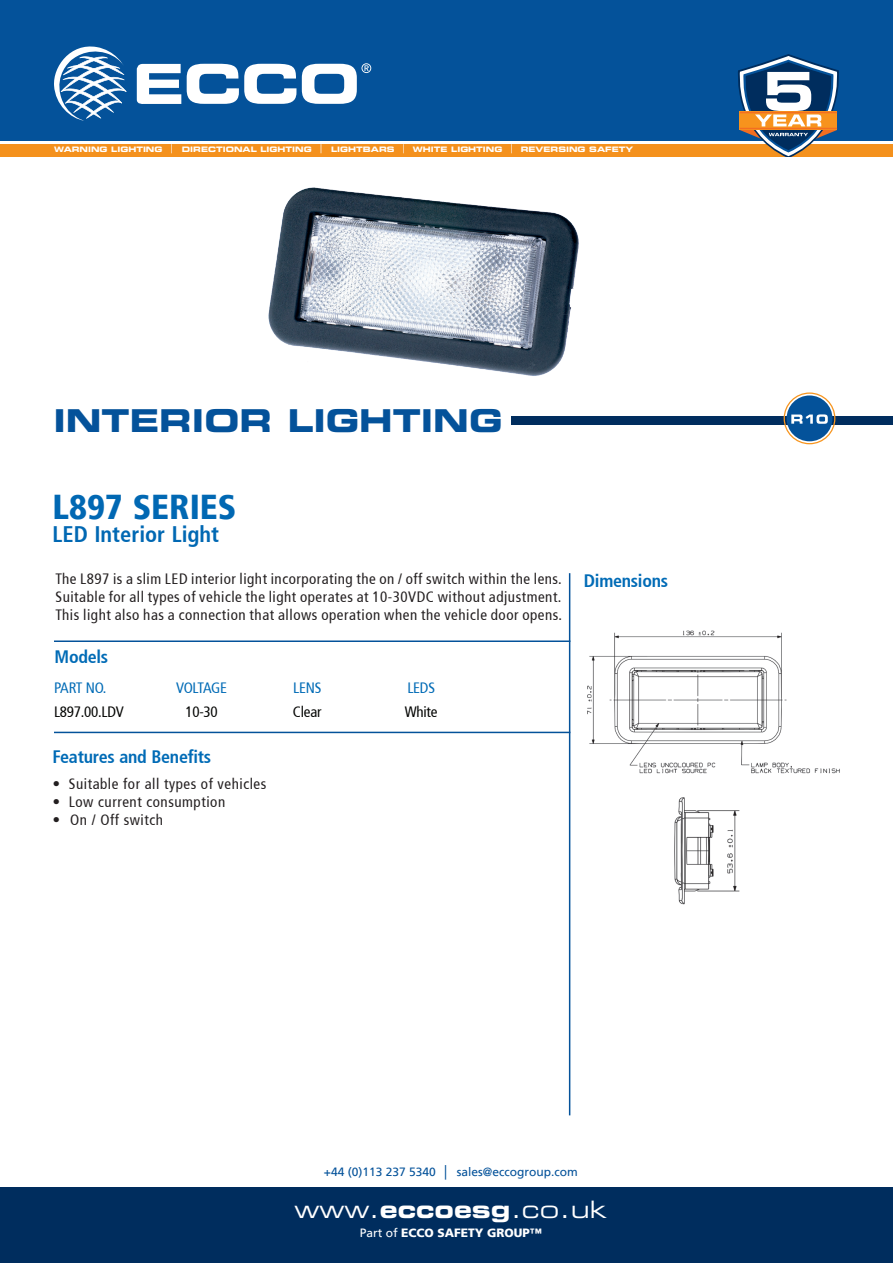
<style>
.page{position:relative;width:893px;height:1263px;background:#fff}
.page>*{position:absolute;margin:0;border:0;box-sizing:border-box;transform-origin:0 0}
.t1{font:900 condensed 34.5px "Frutiger 77";color:#0168b3}
.t2{font:31.5px "Eurostile LT Std Bold Ex 2";color:#04529a}
.t3{font:24px "Eurostile LT Std Ex 2";color:#fff}
.t4{font:700 condensed 22.5px "Frutiger 67";color:#0168b3}
.t5{font:700 condensed 18px "Frutiger 67";letter-spacing:-.015em;color:#006bb6}
.Body_text{font:condensed 15px/18px "Frutiger 57";letter-spacing:.035em;color:#231f20;text-align:justify}
.t6{font:condensed 15px "Frutiger 57";letter-spacing:-.015em;color:#040503}
.t7{font:condensed 15px "Frutiger 57";letter-spacing:-.015em;color:#006bb6}
.t8{font:condensed 15px "Frutiger 57";letter-spacing:-.035em;color:#006bb6}
.t9{font:12px "Frutiger LT";color:#04529a}
.t10{font:900 12px "Frutiger LT";color:#fff}
.t11{font:7.5px "Eurostile LT Std Bold Ex 2";color:#fff}
.s1{font-family:"Frutiger LT";font-weight:300;font-style:italic;font-stretch:normal}
.s2{font-family:"Arial"}
.s3{font-family:"Eurostile LT Std Bold Ex 2"}
.s4{font-weight:400}
</style>
<div class="page">
<div style="left:512px;top:416px;width:381px;height:9px;background:#002d5e"></div>
<div style="left:0;top:0;width:893px;height:140px;background:#04529a"></div>
<svg style="left:137px;top:64px;width:44px;height:40px"></svg>
<svg style="left:187px;top:64px;width:109px;height:40px"></svg>
<svg style="left:54px;top:46px;width:72px;height:75px"></svg>
<svg style="left:302px;top:63px;width:69px;height:41px"></svg>
<div style="left:0;top:1187px;width:893px;height:76px;background:#002d5e"></div>
<div style="left:0;top:144px;width:893px;height:12px;background:#f4911d"></div>
<svg style="left:738px;top:54px;width:101px;height:102px"></svg>
<hr style="left:54px;top:640px;width:516px;height:2px;background:#04529a">
<svg style="left:784px;top:392px;width:51px;height:52px"></svg>
<img style="left:268px;top:187px;width:311px;height:189px">
<img style="left:587px;top:630px;width:253px;height:144px">
<hr style="left:569px;top:573px;width:1px;height:542px;background:#04529a">
<div style="left:804px;top:655px;width:83px;height:93px;background:#fff"></div>
<img style="left:674px;top:797px;width:66px;height:108px">
<hr style="left:54px;top:732px;width:516px;height:1px;background:#04529a">
<p class="t11" style="left:54px;top:144px;width:581px">WARNING LIGHTING <sup>│</sup> DIRECTIONAL LIGHTING <sup>│</sup> LIGHTBARS <sup>│</sup> WHITE LIGHTING <sup>│</sup> REVERSING SAFETY</p>
<p class="t2" style="left:53px;top:399px;width:451px">INTERIOR LIGHTING</p>
<p class="t1" style="left:52px;top:486px;width:185px">L897 SERIES</p>
<p class="t4" style="left:52px;top:521px;width:168px">LED Interior Light</p>
<p class="Body_text" style="left:56px;top:570px;width:508px">The L897 is a slim LED interior light incorporating the on / off switch within the lens.<br>Suitable for all types of vehicle the light operates at 10-30VDC without adjustment.<br>This light also has a connection that allows operation when the vehicle door opens.</p>
<p class="t5" style="left:55px;top:646px;width:55px">Models</p>
<p class="t7" style="left:54px;top:679px;width:54px">PART NO.</p>
<p class="t8" style="left:176px;top:679px;width:53px">VOLTAGE</p>
<p class="t7" style="left:293px;top:679px;width:30px">LENS</p>
<p class="t7" style="left:407px;top:679px;width:29px">LEDS</p>
<p class="t6" style="left:54px;top:703px;width:71px">L897.00.LDV</p>
<p class="t6" style="left:185px;top:703px;width:34px">10-30</p>
<p class="t6" style="left:293px;top:703px;width:30px">Clear</p>
<p class="t6" style="left:405px;top:703px;width:34px">White</p>
<p class="t5" style="left:52px;top:746px;width:160px">Features and Benefits</p>
<p class="Body_text" style="left:52px;top:775px;width:215px"><span class="s1">•</span> Suitable for all types of vehicles</p>
<p class="Body_text" style="left:52px;top:793px;width:174px"><span class="s1">•</span> Low current consumption</p>
<p class="Body_text" style="left:52px;top:811px;width:112px"><span class="s1">•</span> On / Off switch</p>
<p class="t5" style="left:584px;top:570px;width:86px">Dimensions</p>
<p class="t9" style="left:324px;top:1165px;width:255px">+44 (0)113 237 5340 <span class="s2">│</span> sales@eccogroup.com</p>
<p class="t3" style="left:295px;top:1193px;width:314px">www.<span class="s3">eccoesg</span>.co.uk</p>
<p class="t10" style="left:360px;top:1226px;width:184px"><span class="s4">Part of</span> ECCO SAFETY GROUP™</p>
</div>
